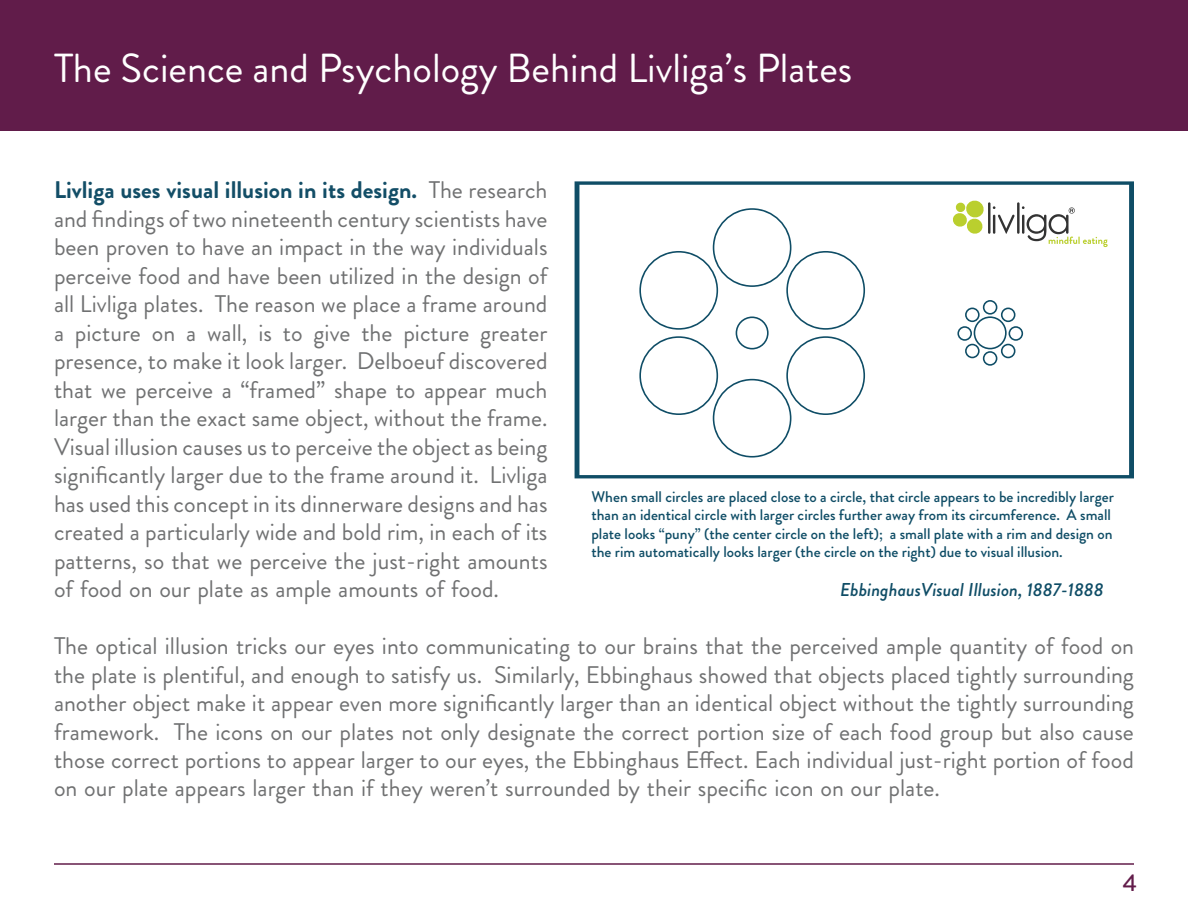
<style>
.page{position:relative;width:1188px;height:918px;background:#fff}
.page>*{position:absolute;margin:0;border:0;box-sizing:border-box;transform-origin:0 0}
.t1{font:40.5px "Brandon Grotesque";color:#fff}
.t2{font:24px/28.5px "Brandon Grotesque";color:#707172;text-align:justify}
.t3{font:500 24px "Brandon Grotesque";color:#621c4a}
.t4{font:italic 500 18.6px "Brandon Grotesque";color:#0f4d66}
.t5{font:500 15.45px/18.6px "Brandon Grotesque";color:#0f4d66}
.s1{font-weight:700;color:#134e67}
</style>
<div class="page">
<div style="left:0;top:0;width:1188px;height:131px;background:#611c4a"></div>
<hr style="left:54px;top:863px;width:1080px;height:2px;background:#621c4a">
<svg style="left:575px;top:181px;width:559px;height:297px"></svg>
<svg style="left:639px;top:208px;width:226px;height:250px"></svg>
<svg style="left:957px;top:300px;width:66px;height:66px"></svg>
<svg style="left:952px;top:199px;width:33px;height:36px"></svg>
<hr style="left:1017px;top:202px;width:3px;height:32px;background:#333">
<hr style="left:988px;top:202px;width:2px;height:32px;background:#333">
<svg style="left:993px;top:215px;width:22px;height:19px"></svg>
<svg style="left:1022px;top:206px;width:86px;height:41px"></svg>
<h1 class="t1" style="left:54px;top:41px;width:800px">The Science and Psychology Behind Livliga’s Plates</h1>
<p class="t2" style="left:54px;top:176px;width:495px"><span class="s1">Livliga uses visual illusion in its design.</span> The research and findings of two nineteenth century scientists have been proven to have an impact in the way individuals perceive food and have been utilized in the design of all Livliga plates. The reason we place a frame around a picture on a wall, is to give the picture greater presence, to make it look larger. Delboeuf discovered that we perceive a “framed” shape to appear much larger than the exact same object, without the frame.<br>Visual illusion causes us to perceive the object as being significantly larger due to the frame around it. Livliga has used this concept in its dinnerware designs and has created a particularly wide and bold rim, in each of its patterns, so that we perceive the just-right amounts of food on our plate as ample amounts of food.</p>
<p class="t2" style="left:54px;top:632px;width:1082px">The optical illusion tricks our eyes into communicating to our brains that the perceived ample quantity of food on the plate is plentiful, and enough to satisfy us. Similarly, Ebbinghaus showed that objects placed tightly surrounding another object make it appear even more significantly larger than an identical object without the tightly surrounding framework. The icons on our plates not only designate the correct portion size of each food group but also cause those correct portions to appear larger to our eyes, the Ebbinghaus Effect. Each individual just-right portion of food on our plate appears larger than if they weren’t surrounded by their specific icon on our plate.</p>
<p class="t5" style="left:591px;top:488px;width:524px">When small circles are placed close to a circle, that circle appears to be incredibly larger than an identical circle with larger circles further away from its circumference. A small plate looks “puny” (the center circle on the left); a small plate with a rim and design on</p>
<p class="t5" style="left:591px;top:542px;width:473px">the rim automatically looks larger (the circle on the right) due to visual illusion.</p>
<p class="t4" style="left:840px;top:576px;width:265px">EbbinghausVisual Illusion, 1887-1888</p>
<p class="t3" style="left:1123px;top:866px;width:16px">4</p>
</div>
